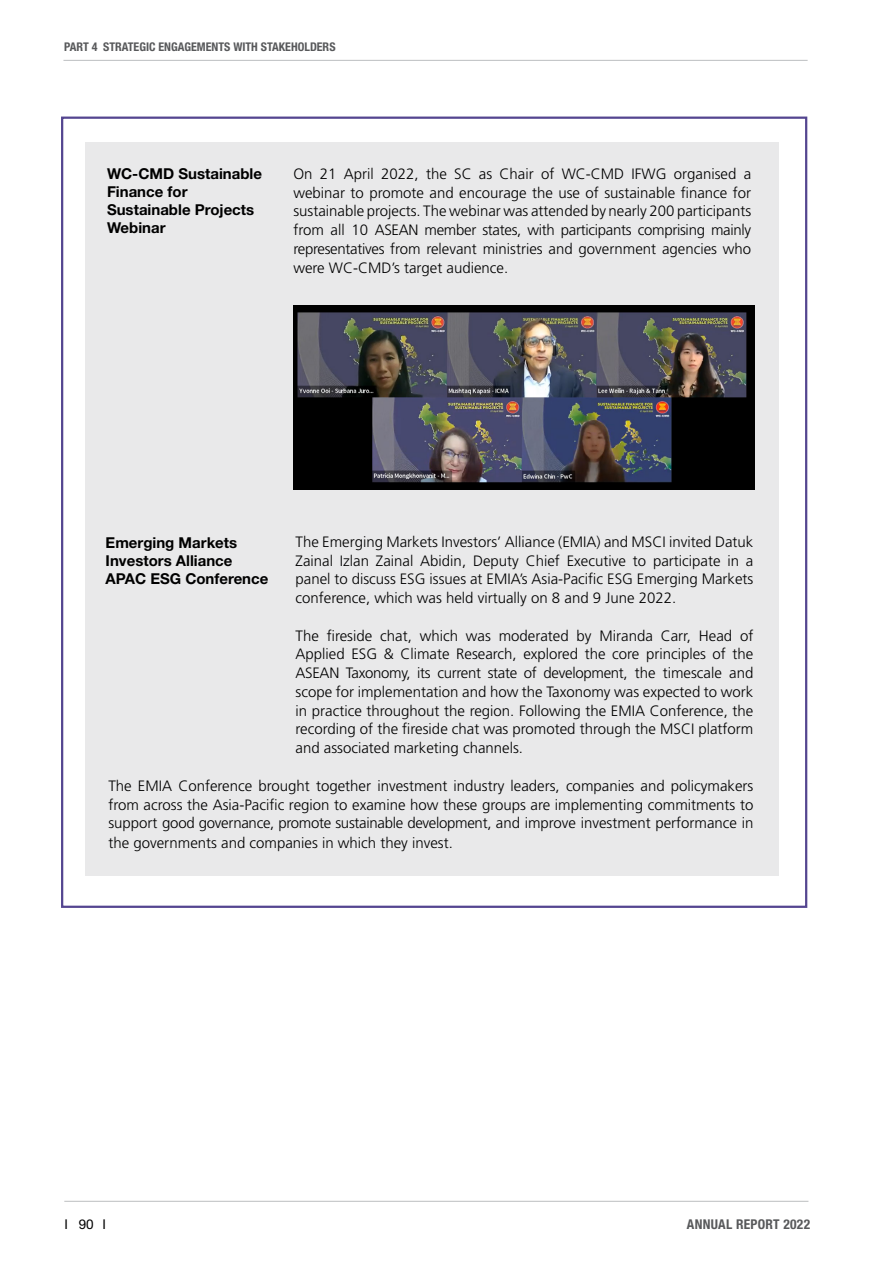
<style>
.page{position:relative;width:893px;height:1263px;background:#fff}
.page>*{position:absolute;margin:0;border:0;box-sizing:border-box;transform-origin:0 0}
.t1{font:300 15px/18.8px "Frutiger LT Std";color:#000;text-align:justify}
.t2{font:700 15px/18px "Helvetica Neue LT Std";color:#000}
.t3{font:700 condensed 13.5px "Helvetica Neue LT Std";letter-spacing:.02em;color:#58595b}
.t4{font:13.5px "Helvetica Neue LT Std";color:#000}
.t5{font:700 condensed 12px "Helvetica Neue LT Std";color:#58595b}
</style>
<div class="page">
<hr style="left:64px;top:1201px;width:744px;height:1px;background:#bcbec0">
<hr style="left:63px;top:60px;width:745px;height:1px;background:#bcbec0">
<div style="left:85px;top:142px;width:693px;height:734px;background:#e9e9ea"></div>
<img style="left:293px;top:306px;width:461px;height:183px">
<p class="t5" style="left:64px;top:40px;width:273px">PART 4 STRATEGIC ENGAGEMENTS WITH STAKEHOLDERS</p>
<p class="t2" style="left:107px;top:164px;width:156px">WC-CMD Sustainable<br>Finance for<br>Sustainable Projects<br>Webinar</p>
<p class="t1" style="left:293px;top:164px;width:459px">On 21 April 2022, the SC as Chair of WC-CMD IFWG organised a webinar to promote and encourage the use of sustainable finance for sustainable projects. The webinar was attended by nearly 200 participants from all 10 ASEAN member states, with participants comprising mainly representatives from relevant ministries and government agencies who were WC-CMD’s target audience.</p>
<p class="t1" style="left:296px;top:533px;width:459px">The Emerging Markets Investors’ Alliance (EMIA) and MSCI invited Datuk Zainal Izlan Zainal Abidin, Deputy Chief Executive to participate in a panel to discuss ESG issues at EMIA’s Asia-Pacific ESG Emerging Markets conference, which was held virtually on 8 and 9 June 2022.</p>
<p class="t1" style="left:296px;top:626px;width:459px">The fireside chat, which was moderated by Miranda Carr, Head of Applied ESG &amp; Climate Research, explored the core principles of the ASEAN Taxonomy, its current state of development, the timescale and scope for implementation and how the Taxonomy was expected to work in practice throughout the region. Following the EMIA Conference, the recording of the fireside chat was promoted through the MSCI platform and associated marketing channels.</p>
<p class="t1" style="left:108px;top:776px;width:646px">The EMIA Conference brought together investment industry leaders, companies and policymakers from across the Asia-Pacific region to examine how these groups are implementing commitments to support good governance, promote sustainable development, and improve investment performance in the governments and companies in which they invest.</p>
<p class="t2" style="left:106px;top:533px;width:164px">Emerging Markets<br>Investors Alliance<br>APAC ESG Conference</p>
<p class="t4" style="left:65px;top:1216px;width:43px">I 90 I</p>
<p class="t3" style="left:687px;top:1216px;width:125px">ANNUAL REPORT 2022</p>
</div>
